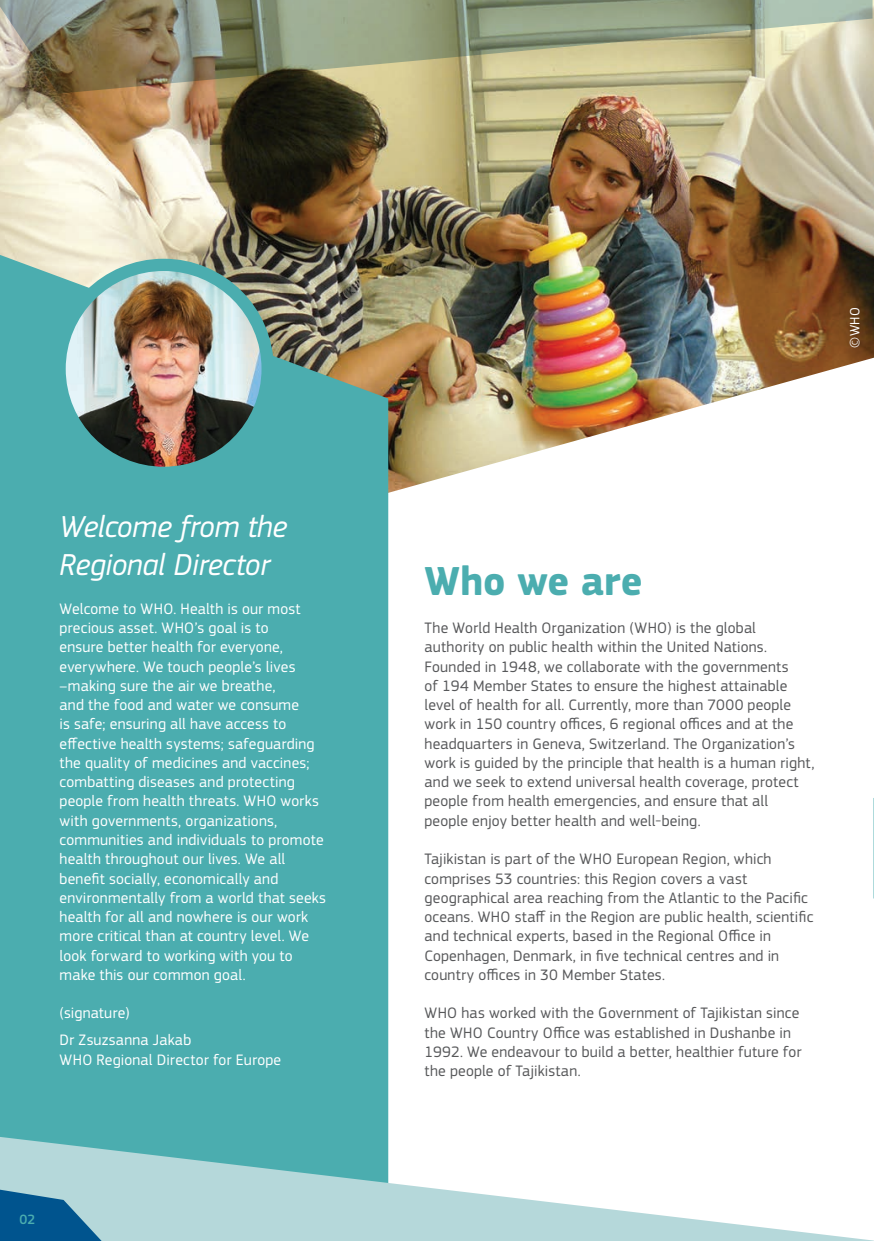
<style>
.page{position:relative;width:874px;height:1241px;background:#fff}
.page>*{position:absolute;margin:0;border:0;box-sizing:border-box;transform-origin:0 0}
.TITLE_1_GREEN{font:700 42px "EC Square Sans Pro";letter-spacing:-.005em;color:#4badaf}
.TITLE_2{font:italic 31.5px/38.5px "EC Square Sans Pro";letter-spacing:-.01em;color:#fff}
.BODY_TEXT{font:15.75px/19.2px "EC Square Sans Pro";letter-spacing:.015em;color:#57585a}
.BODY_TEXT-2{font:15.75px/19.2px "EC Square Sans Pro";letter-spacing:.015em;color:#fff}
.CONTACT_DEATILS{font:15.75px "EC Square Sans Pro";letter-spacing:.015em;color:#fff}
.Photo_credits{font:14px "EC Square Sans Pro";color:#fff}
.t1{font:500 14px "EC Square Sans Pro";color:#4badaf}
</style>
<div class="page">
<img style="left:0;top:0;width:873px;height:600px">
<div style="left:0;top:255px;width:388px;height:881px;background:#4badaf"></div>
<svg style="left:0;top:1136px;width:868px;height:104px;fill:#b5d8da"></svg>
<hr style="left:873px;top:797px;width:1px;height:101px;background:#4badaf">
<img style="left:0;top:0;width:872px;height:94px">
<img style="left:60px;top:265px;width:207px;height:208px;border-radius:104px">
<div style="left:53px;top:259px;width:221px;height:220px;border:12px solid #4badaf;border-radius:50%"></div>
<svg style="left:0;top:1185px;width:125px;height:55px;background:#5592b2"></svg>
<p class="TITLE_2" style="left:60px;top:507px;width:229px">Welcome from the<br>Regional Director</p>
<p class="BODY_TEXT-2" style="left:60px;top:599px;width:268px">Welcome to WHO. Health is our most precious asset. WHO’s goal is to<br>ensure better health for everyone, everywhere. We touch people’s lives –making sure the air we breathe,<br>and the food and water we consume<br>is safe; ensuring all have access to effective health systems; safeguarding the quality of medicines and vaccines; combatting diseases and protecting people from health threats. WHO works with governments, organizations, communities and individuals to promote health throughout our lives. We all benefit socially, economically and environmentally from a world that seeks health for all and nowhere is our work more critical than at country level. We look forward to working with you to make this our common goal.</p>
<p class="BODY_TEXT-2" style="left:60px;top:1003px;width:71px">(signature)</p>
<p class="CONTACT_DEATILS" style="left:60px;top:1030px;width:133px">Dr Zsuzsanna Jakab</p>
<p class="CONTACT_DEATILS" style="left:60px;top:1050px;width:223px">WHO Regional Director for Europe</p>
<p class="t1" style="left:20px;top:1211px;width:17px">02</p>
<p class="Photo_credits" style="left:846px;top:347px;width:42px;rotate:-90deg">©WHO</p>
<p class="TITLE_1_GREEN" style="left:424px;top:555px;width:219px">Who we are</p>
<p class="BODY_TEXT" style="left:424px;top:618px;width:391px">The World Health Organization (WHO) is the global authority on public health within the United Nations.<br>Founded in 1948, we collaborate with the governments<br>of 194 Member States to ensure the highest attainable level of health for all. Currently, more than 7000 people work in 150 country offices, 6 regional offices and at the headquarters in Geneva, Switzerland. The Organization’s work is guided by the principle that health is a human right, and we seek to extend universal health coverage, protect people from health emergencies, and ensure that all people enjoy better health and well-being.</p>
<p class="BODY_TEXT" style="left:424px;top:849px;width:390px">Tajikistan is part of the WHO European Region, which comprises 53 countries: this Region covers a vast geographical area reaching from the Atlantic to the Pacific oceans. WHO staff in the Region are public health, scientific and technical experts, based in the Regional Office in Copenhagen, Denmark, in five technical centres and in country offices in 30 Member States.</p>
<p class="BODY_TEXT" style="left:424px;top:1003px;width:378px">WHO has worked with the Government of Tajikistan since the WHO Country Office was established in Dushanbe in 1992. We endeavour to build a better, healthier future for the people of Tajikistan.</p>
</div>
